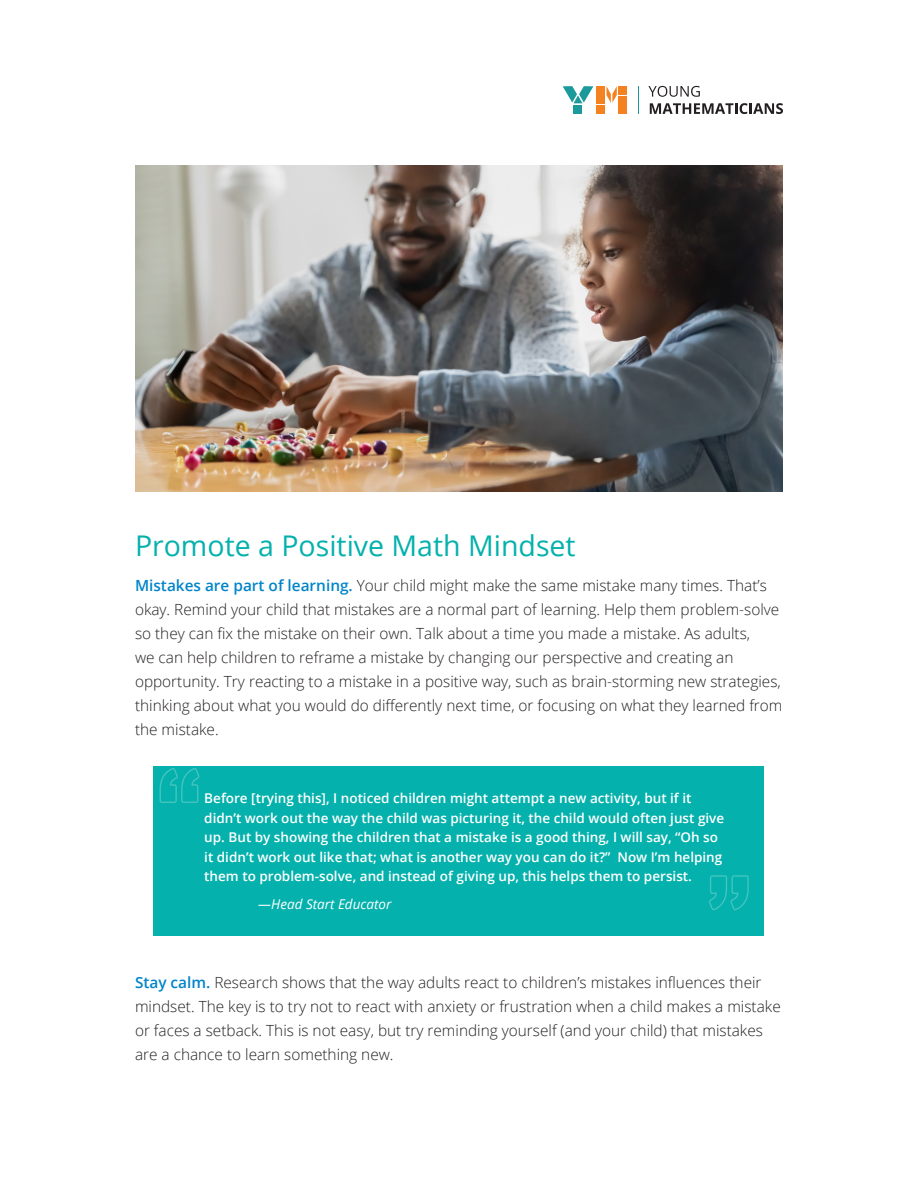
<style>
.page{position:relative;width:918px;height:1188px;background:#fff}
.page>*{position:absolute;margin:0;border:0;box-sizing:border-box;transform-origin:0 0}
.t1{font:28.5px "Open Sans";color:#04b1ac}
.body{font:300 15.3px/24px "Open Sans";color:#231f20}
.t2{font:600 13.5px/19.5px "Open Sans";color:#fff}
.t3{font:italic 13.5px "Open Sans";color:#fff}
.s1{font-weight:600;color:#0084ca}
</style>
<div class="page">
<svg style="left:648px;top:86px;width:52px;height:11px"></svg>
<svg style="left:650px;top:103px;width:133px;height:11px"></svg>
<svg style="left:638px;top:86px;width:1px;height:28px"></svg>
<div style="left:596px;top:105px;width:9px;height:9px;background:#f58220"></div>
<div style="left:596px;top:86px;width:9px;height:17px;background:#f58220"></div>
<div style="left:618px;top:97px;width:9px;height:17px;background:#f58220"></div>
<div style="left:618px;top:86px;width:9px;height:9px;background:#f58220"></div>
<svg style="left:606px;top:86px;width:11px;height:17px"></svg>
<div style="left:573px;top:105px;width:9px;height:9px;background:#1c9a9b"></div>
<svg style="left:563px;top:86px;width:30px;height:17px"></svg>
<img style="left:135px;top:165px;width:648px;height:326px">
<div style="left:153px;top:766px;width:610px;height:170px;background:#04b1ac"></div>
<svg style="left:159px;top:768px;width:41px;height:35px"></svg>
<svg style="left:709px;top:875px;width:40px;height:36px"></svg>
<h2 class="t1" style="left:135px;top:526px;width:442px">Promote a Positive Math Mindset</h2>
<p class="body" style="left:135px;top:573px;width:649px"><span class="s1">Mistakes are part of learning.</span> Your child might make the same mistake many times. That’s okay. Remind your child that mistakes are a normal part of learning. Help them problem-solve so they can fix the mistake on their own. Talk about a time you made a mistake. As adults,<br>we can help children to reframe a mistake by changing our perspective and creating an opportunity. Try reacting to a mistake in a positive way, such as brain-storming new strategies, thinking about what you would do differently next time, or focusing on what they learned from the mistake.</p>
<p class="t2" style="left:204px;top:788px;width:521px">Before [trying this], I noticed children might attempt a new activity, but if it didn’t work out the way the child was picturing it, the child would often just give up. But by showing the children that a mistake is a good thing, I will say, “Oh so it didn’t work out like that; what is another way you can do it?” Now I’m helping them to problem-solve, and instead of giving up, this helps them to persist.</p>
<p class="t3" style="left:258px;top:895px;width:135px">—Head Start Educator</p>
<p class="body" style="left:135px;top:970px;width:647px"><span class="s1">Stay calm.</span> Research shows that the way adults react to children’s mistakes influences their mindset. The key is to try not to react with anxiety or frustration when a child makes a mistake or faces a setback. This is not easy, but try reminding yourself (and your child) that mistakes are a chance to learn something new.</p>
</div>
